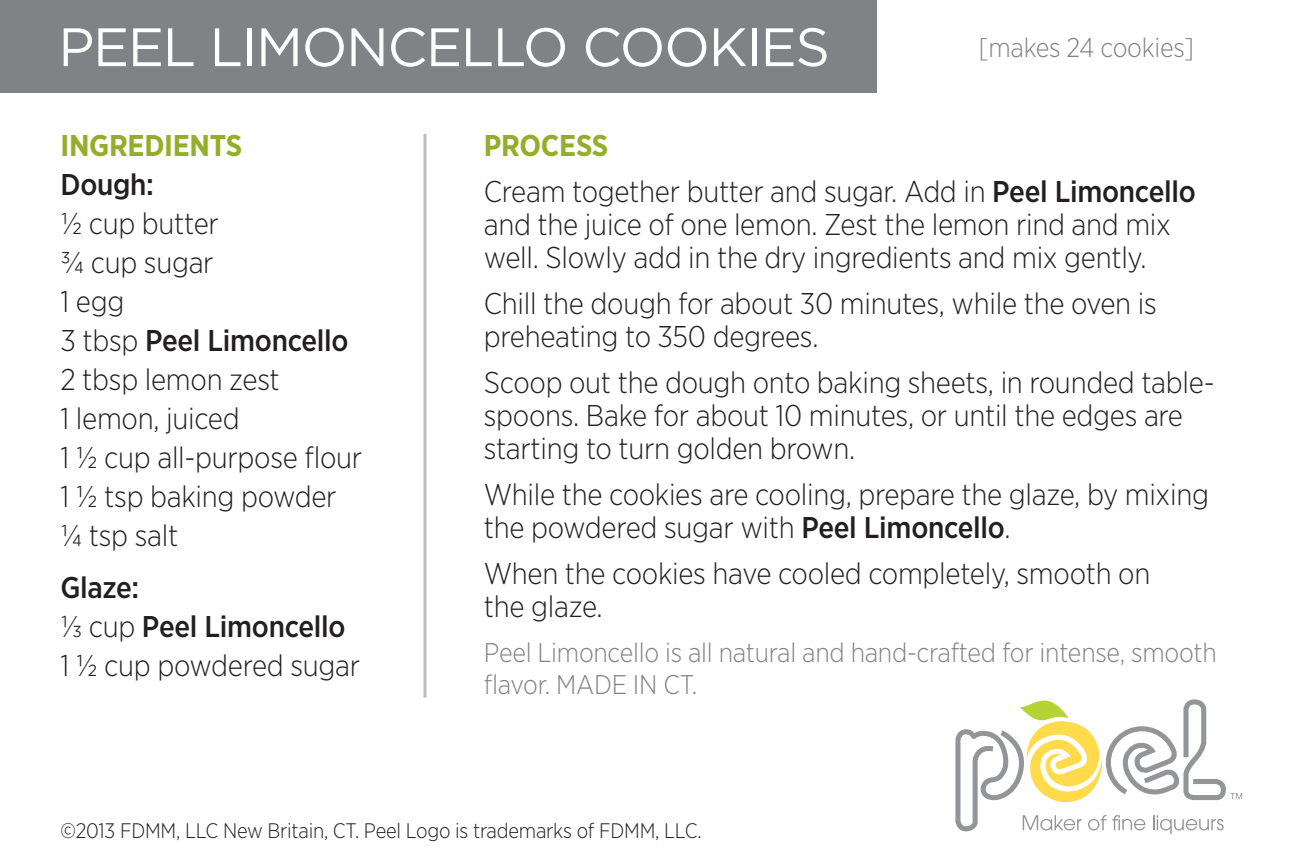
<style>
.page{position:relative;width:1296px;height:864px;background:#fff}
.page>*{position:absolute;margin:0;border:0;box-sizing:border-box;transform-origin:0 0}
.t1{font:54px "Gotham";letter-spacing:-.025em;color:#fff}
.t2{font:300 30px/39px "Gotham Narrow";letter-spacing:-.01em;color:#231f20}
.t3{font:700 30px "Gotham Narrow";letter-spacing:-.01em;color:#93af2a}
.t4{font:500 30px "Gotham Narrow";letter-spacing:-.01em;color:#231f20}
.t5{font:300 27px/32.4px "Gotham Narrow";letter-spacing:-.01em;color:#808285}
.t6{font:300 21px "Gotham Narrow";letter-spacing:-.01em;color:#231f20}
.s1{font-weight:500}
.s2{font-weight:700;color:#93af2a}
</style>
<div class="page">
<div style="left:0;top:0;width:877px;height:93px;background:#808285"></div>
<svg style="left:1230px;top:793px;width:12px;height:6px"></svg>
<svg style="left:955px;top:699px;width:269px;height:135px"></svg>
<hr style="left:424px;top:134px;width:3px;height:564px;background:#bcbdc0">
<h1 class="t1" style="left:58px;top:17px;width:773px">PEEL LIMONCELLO COOKIES</h1>
<p class="t5" style="left:979px;top:31px;width:217px">[makes 24 cookies]</p>
<p class="t3" style="left:60px;top:127px;width:183px">INGREDIENTS</p>
<p class="t4" style="left:60px;top:166px;width:95px">Dough:</p>
<p class="t2" style="left:60px;top:203px;width:303px">1/2 cup butter<br>3/4 cup sugar<br>1 egg<br>3 tbsp <span class="s1">Peel Limoncello<br></span>2 tbsp lemon zest<br>1 lemon, juiced<br>1 1/2 cup all-purpose flour<br>1 1/2 tsp baking powder<br>1/4 tsp salt</p>
<p class="t2" style="left:60px;top:567px;width:301px"><span class="s1">Glaze:<br></span>1/3 cup <span class="s1">Peel Limoncello<br></span>1 1/2 cup powdered sugar</p>
<p class="t2" style="left:484px;top:122px;width:713px;line-height:45.9px"><span class="s2">PROCESS<br></span>Cream together butter and sugar. Add in <span class="s1">Peel Limoncello</span></p>
<p class="t2" style="left:484px;top:207px;width:689px;line-height:33px">and the juice of one lemon. Zest the lemon rind and mix well. Slowly add in the dry ingredients and mix gently.</p>
<p class="t2" style="left:484px;top:286px;width:674px;line-height:33px">Chill the dough for about 30 minutes, while the oven is preheating to 350 degrees.</p>
<p class="t2" style="left:484px;top:365px;width:732px;line-height:33px">Scoop out the dough onto baking sheets, in rounded table&shy;spoons. Bake for about 10 minutes, or until the edges are starting to turn golden brown.</p>
<p class="t2" style="left:484px;top:477px;width:727px;line-height:33px">While the cookies are cooling, prepare the glaze, by mixing the powdered sugar with <span class="s1">Peel Limoncello</span>.</p>
<p class="t2" style="left:484px;top:556px;width:668px;line-height:33px">When the cookies have cooled completely, smooth on the glaze.</p>
<p class="t5" style="left:484px;top:636px;width:735px">Peel Limoncello is all natural and hand-crafted for intense, smooth flavor. MADE IN CT.</p>
<p class="t6" style="left:60px;top:817px;width:643px">©2013 FDMM, LLC New Britain, CT. Peel Logo is trademarks of FDMM, LLC.</p>
</div>
